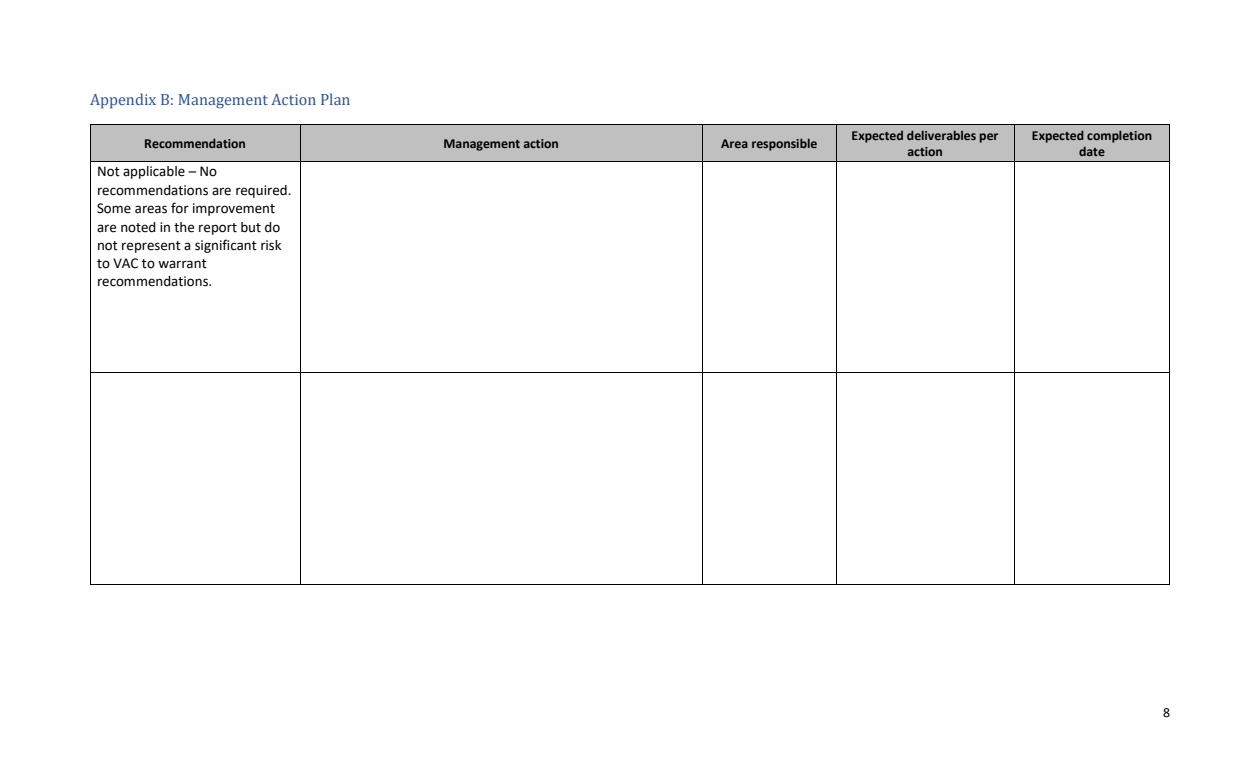
<style>
.page{position:relative;width:1260px;height:765px;background:#fff}
.page>*{position:absolute;margin:0;border:0;box-sizing:border-box;transform-origin:0 0}
.t1{font:16.25px "Cambria";color:#2f5496}
.t2{font:15px/18.4px "Calibri";color:#000}
.t3{font:700 13.75px/16.8px "Calibri";color:#000;text-align:center}
.t4{font:13.75px "Calibri";color:#000}
</style>
<div class="page">
<div style="left:91px;top:125px;width:209px;height:37px;background:#c0c0c0"></div>
<div style="left:300px;top:125px;width:402px;height:37px;background:#c0c0c0"></div>
<div style="left:703px;top:125px;width:133px;height:37px;background:#c0c0c0"></div>
<div style="left:836px;top:125px;width:178px;height:37px;background:#c0c0c0"></div>
<div style="left:1015px;top:125px;width:155px;height:37px;background:#c0c0c0"></div>
<hr style="left:91px;top:124px;width:209px;height:1px;background:#000">
<hr style="left:300px;top:124px;width:402px;height:1px;background:#000">
<hr style="left:703px;top:124px;width:133px;height:1px;background:#000">
<hr style="left:836px;top:124px;width:178px;height:1px;background:#000">
<hr style="left:1015px;top:124px;width:155px;height:1px;background:#000">
<hr style="left:90px;top:125px;width:1px;height:37px;background:#000">
<hr style="left:300px;top:125px;width:1px;height:37px;background:#000">
<hr style="left:702px;top:125px;width:1px;height:37px;background:#000">
<hr style="left:836px;top:125px;width:1px;height:37px;background:#000">
<hr style="left:1014px;top:125px;width:1px;height:37px;background:#000">
<hr style="left:1170px;top:125px;width:1px;height:37px;background:#000">
<hr style="left:91px;top:162px;width:209px;height:1px;background:#000">
<hr style="left:300px;top:162px;width:402px;height:1px;background:#000">
<hr style="left:703px;top:162px;width:133px;height:1px;background:#000">
<hr style="left:836px;top:162px;width:178px;height:1px;background:#000">
<hr style="left:1015px;top:162px;width:155px;height:1px;background:#000">
<hr style="left:90px;top:162px;width:1px;height:211px;background:#000">
<hr style="left:300px;top:162px;width:1px;height:211px;background:#000">
<hr style="left:702px;top:162px;width:1px;height:211px;background:#000">
<hr style="left:836px;top:162px;width:1px;height:211px;background:#000">
<hr style="left:1014px;top:162px;width:1px;height:211px;background:#000">
<hr style="left:1170px;top:162px;width:1px;height:211px;background:#000">
<hr style="left:91px;top:373px;width:209px;height:1px;background:#000">
<hr style="left:300px;top:373px;width:402px;height:1px;background:#000">
<hr style="left:703px;top:373px;width:133px;height:1px;background:#000">
<hr style="left:836px;top:373px;width:178px;height:1px;background:#000">
<hr style="left:1015px;top:373px;width:155px;height:1px;background:#000">
<hr style="left:90px;top:373px;width:1px;height:211px;background:#000">
<hr style="left:91px;top:584px;width:209px;height:1px;background:#000">
<hr style="left:300px;top:373px;width:1px;height:211px;background:#000">
<hr style="left:300px;top:584px;width:402px;height:1px;background:#000">
<hr style="left:702px;top:373px;width:1px;height:211px;background:#000">
<hr style="left:703px;top:584px;width:133px;height:1px;background:#000">
<hr style="left:836px;top:373px;width:1px;height:211px;background:#000">
<hr style="left:836px;top:584px;width:178px;height:1px;background:#000">
<hr style="left:1014px;top:373px;width:1px;height:211px;background:#000">
<hr style="left:1015px;top:584px;width:155px;height:1px;background:#000">
<hr style="left:1170px;top:373px;width:1px;height:211px;background:#000">
<p class="t1" style="left:90px;top:90px;width:262px">Appendix B: Management Action Plan</p>
<p class="t3" style="left:144px;top:135px;width:103px">Recommendation</p>
<p class="t3" style="left:444px;top:135px;width:117px">Management action</p>
<p class="t3" style="left:721px;top:135px;width:98px">Area responsible</p>
<p class="t3" style="left:852px;top:126px;width:148px">Expected deliverables per action</p>
<p class="t3" style="left:1032px;top:126px;width:122px">Expected completion date</p>
<p class="t2" style="left:97px;top:162px;width:196px">Not applicable – No recommendations are required.<br>Some areas for improvement are noted in the report but do not represent a significant risk to VAC to warrant recommendations.</p>
<p class="t4" style="left:1163px;top:703px;width:8px">8</p>
</div>
